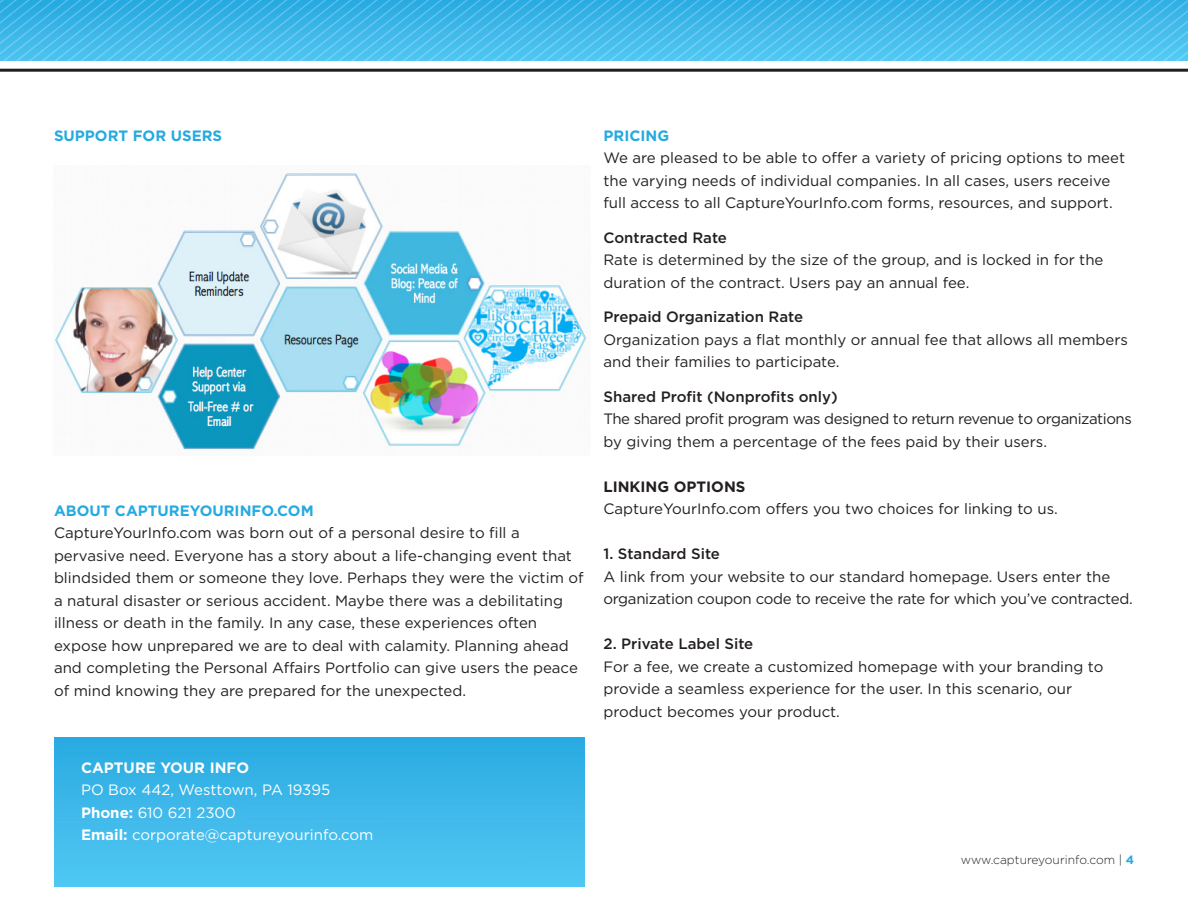
<style>
.page{position:relative;width:1188px;height:918px;background:#fff}
.page>*{position:absolute;margin:0;border:0;box-sizing:border-box;transform-origin:0 0}
.Paragraphs{font:15px/22.5px "Gotham";color:#231f20}
.Paragraphs-2{font:15px/22.5px "Gotham";letter-spacing:-.02em;color:#231f20}
.Paragraphs-3{font:15px/22.5px "Gotham";letter-spacing:-.03em;color:#231f20}
.Paragraphs-4{font:500 15px "Gotham";color:#231f20}
.Paragraphs-5{font:15px "Gotham";color:#fff}
.Paragraphs-6{font:700 15px "Gotham";color:#24aae1}
.Paragraphs-7{font:700 15px "Gotham";color:#fff}
.Paragraphs-8{font:700 15px "Gotham";color:#231f20}
.t1{font:300 12px "Gotham";color:#231f20}
.s1{font-weight:700}
.s2{font-weight:700;color:#24aae1}
</style>
<div class="page">
<svg style="left:0;top:0;width:1188px;height:61px;background:#45bbea"></svg>
<hr style="left:0;top:69px;width:1188px;height:3px;background:#231f20">
<div style="left:54px;top:737px;width:531px;height:149px;background:linear-gradient(to bottom,#29aae1,#51c7f3)"></div>
<img style="left:55px;top:171px;width:532px;height:279px">
<p class="Paragraphs-6" style="left:54px;top:126px;width:170px">SUPPORT FOR USERS</p>
<p class="Paragraphs-6" style="left:54px;top:501px;width:261px">ABOUT CAPTUREYOURINFO.COM</p>
<p class="Paragraphs" style="left:54px;top:521px;width:531px">CaptureYourInfo.com was born out of a personal desire to fill a pervasive need. Everyone has a story about a life-changing event that blindsided them or someone they love. Perhaps they were the victim of a natural disaster or serious accident. Maybe there was a debilitating illness or death in the family. In any case, these experiences often expose how unprepared we are to deal with calamity. Planning ahead and completing the Personal Affairs Portfolio can give users the peace of mind knowing they are prepared for the unexpected.</p>
<p class="Paragraphs-7" style="left:81px;top:757px;width:170px">CAPTURE YOUR INFO</p>
<p class="Paragraphs-5" style="left:81px;top:780px;width:251px">PO Box 442, Westtown, PA 19395</p>
<p class="Paragraphs-5" style="left:81px;top:803px;width:157px"><span class="s1">Phone:</span> 610 621 2300</p>
<p class="Paragraphs-5" style="left:81px;top:825px;width:294px"><span class="s1">Email:</span> corporate@captureyourinfo.com</p>
<p class="Paragraphs-6" style="left:603px;top:126px;width:67px">PRICING</p>
<p class="Paragraphs" style="left:603px;top:146px;width:523px">We are pleased to be able to offer a variety of pricing options to meet the varying needs of individual companies. In all cases, users receive full access to all CaptureYourInfo.com forms, resources, and support.</p>
<p class="Paragraphs-4" style="left:603px;top:228px;width:125px">Contracted Rate</p>
<p class="Paragraphs" style="left:603px;top:248px;width:502px">Rate is determined by the size of the group, and is locked in for the duration of the contract. Users pay an annual fee.</p>
<p class="Paragraphs-4" style="left:603px;top:307px;width:201px">Prepaid Organization Rate</p>
<p class="Paragraphs" style="left:603px;top:328px;width:526px">Organization pays a flat monthly or annual fee that allows all members and their families to participate.</p>
<p class="Paragraphs-4" style="left:603px;top:387px;width:236px">Shared Profit (Nonprofits only)</p>
<p class="Paragraphs-3" style="left:603px;top:407px;width:530px">The shared profit program was designed to return revenue to organizations by giving them a percentage of the fees paid by their users.</p>
<p class="Paragraphs-8" style="left:603px;top:477px;width:144px">LINKING OPTIONS</p>
<p class="Paragraphs" style="left:603px;top:497px;width:456px">CaptureYourInfo.com offers you two choices for linking to us.</p>
<p class="Paragraphs-4" style="left:603px;top:544px;width:118px">1. Standard Site</p>
<p class="Paragraphs-2" style="left:603px;top:565px;width:531px">A link from your website to our standard homepage. Users enter the organization coupon code to receive the rate for which you’ve contracted.</p>
<p class="Paragraphs-4" style="left:603px;top:634px;width:151px">2. Private Label Site</p>
<p class="Paragraphs" style="left:603px;top:655px;width:501px">For a fee, we create a customized homepage with your branding to provide a seamless experience for the user. In this scenario, our product becomes your product.</p>
<p class="t1" style="left:961px;top:852px;width:175px">www.captureyourinfo.com | <span class="s2">4</span></p>
</div>
